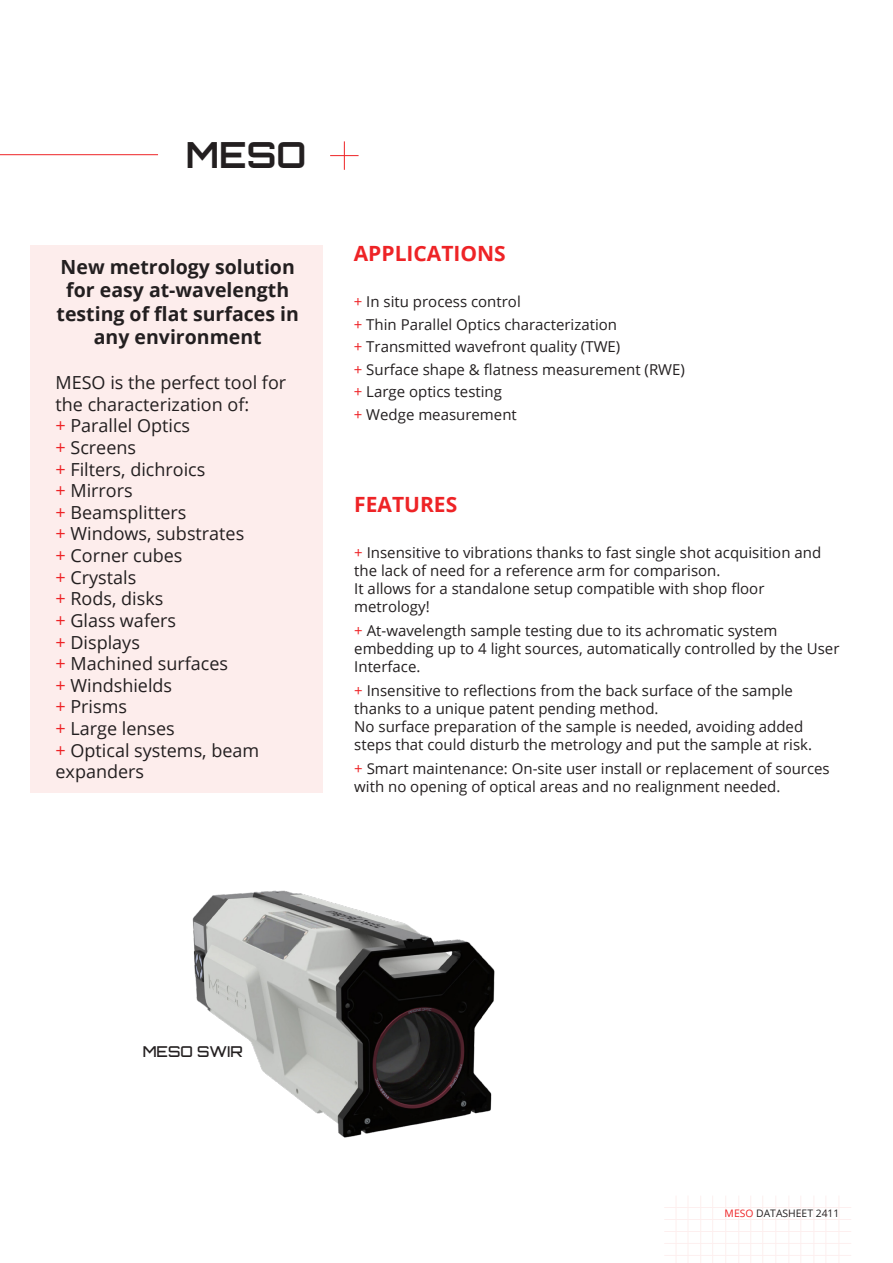
<style>
.page{position:relative;width:893px;height:1263px;background:#fff}
.page>*{position:absolute;margin:0;border:0;box-sizing:border-box;transform-origin:0 0}
.t1{font:700 36px "Orbitron";color:#231f20}
.t2{font:700 21px "Open Sans";color:#ee2326}
.t3{font:700 19.5px/23.4px "Open Sans";color:#231f20;text-align:center}
.t4{font:18px/21.6px "Open Sans";color:#231f20}
.t5{font:15px/18px "Open Sans";color:#231f20}
.t6{font:500 15px "Orbitron";color:#231f20}
.t7{font:10.35px "Open Sans";color:#231f20}
.s1{color:#ee2326}
</style>
<div class="page">
<div style="left:30px;top:245px;width:293px;height:547px;background:#fdedec"></div>
<hr style="left:0;top:154px;width:158px;height:1px;background:#ee2326">
<svg style="left:330px;top:141px;width:29px;height:29px"></svg>
<hr style="left:839px;top:1195px;width:1px;height:68px;background:#e9342b">
<hr style="left:826px;top:1195px;width:1px;height:68px;background:#e9342b">
<hr style="left:814px;top:1195px;width:1px;height:68px;background:#e9342b">
<hr style="left:801px;top:1195px;width:1px;height:68px;background:#e9342b">
<hr style="left:789px;top:1195px;width:1px;height:68px;background:#e9342b">
<hr style="left:775px;top:1195px;width:1px;height:68px;background:#e9342b">
<hr style="left:762px;top:1195px;width:1px;height:68px;background:#e9342b">
<hr style="left:750px;top:1195px;width:1px;height:68px;background:#e9342b">
<hr style="left:738px;top:1195px;width:1px;height:68px;background:#e9342b">
<hr style="left:725px;top:1195px;width:1px;height:68px;background:#e9342b">
<hr style="left:712px;top:1195px;width:1px;height:68px;background:#e9342b">
<hr style="left:700px;top:1195px;width:1px;height:68px;background:#e9342b">
<hr style="left:688px;top:1195px;width:1px;height:68px;background:#e9342b">
<hr style="left:676px;top:1195px;width:1px;height:68px;background:#e9342b">
<hr style="left:664px;top:1255px;width:187px;height:1px;background:#e9342b">
<hr style="left:664px;top:1243px;width:187px;height:1px;background:#e9342b">
<hr style="left:664px;top:1231px;width:187px;height:1px;background:#e9342b">
<hr style="left:664px;top:1219px;width:187px;height:1px;background:#e9342b">
<hr style="left:664px;top:1207px;width:187px;height:1px;background:#e9342b">
<img style="left:192px;top:890px;width:303px;height:248px">
<p class="t1" style="left:186px;top:133px;width:122px">MESO</p>
<p class="t3" style="left:57px;top:255px;width:244px">New metrology solution for easy at-wavelength testing of flat surfaces in any environment</p>
<p class="t4" style="left:55px;top:371px;width:232px">MESO is the perfect tool for the characterization of:</p>
<p class="t4" style="left:55px;top:415px;width:136px"><span class="s1">+</span> Parallel Optics</p>
<p class="t4" style="left:55px;top:436px;width:82px"><span class="s1">+</span> Screens</p>
<p class="t4" style="left:55px;top:458px;width:151px"><span class="s1">+</span> Filters, dichroics</p>
<p class="t4" style="left:55px;top:479px;width:79px"><span class="s1">+</span> Mirrors</p>
<p class="t4" style="left:55px;top:501px;width:132px"><span class="s1">+</span> Beamsplitters</p>
<p class="t4" style="left:55px;top:523px;width:190px"><span class="s1">+</span> Windows, substrates</p>
<p class="t4" style="left:55px;top:544px;width:129px"><span class="s1">+</span> Corner cubes</p>
<p class="t4" style="left:55px;top:566px;width:82px"><span class="s1">+</span> Crystals</p>
<p class="t4" style="left:55px;top:587px;width:109px"><span class="s1">+</span> Rods, disks</p>
<p class="t4" style="left:55px;top:609px;width:122px"><span class="s1">+</span> Glass wafers</p>
<p class="t4" style="left:55px;top:631px;width:86px"><span class="s1">+</span> Displays</p>
<p class="t4" style="left:55px;top:652px;width:174px"><span class="s1">+</span> Machined surfaces</p>
<p class="t4" style="left:55px;top:674px;width:118px"><span class="s1">+</span> Windshields</p>
<p class="t4" style="left:55px;top:695px;width:73px"><span class="s1">+</span> Prisms</p>
<p class="t4" style="left:55px;top:717px;width:121px"><span class="s1">+</span> Large lenses</p>
<p class="t4" style="left:55px;top:739px;width:205px"><span class="s1">+</span> Optical systems, beam expanders</p>
<p class="t2" style="left:354px;top:239px;width:154px">APPLICATIONS</p>
<p class="t5" style="left:354px;top:293px;width:168px"><span class="s1">+</span> In situ process control</p>
<p class="t5" style="left:354px;top:315px;width:265px"><span class="s1">+</span> Thin Parallel Optics characterization</p>
<p class="t5" style="left:354px;top:338px;width:268px"><span class="s1">+</span> Transmitted wavefront quality (TWE)</p>
<p class="t5" style="left:354px;top:360px;width:333px"><span class="s1">+</span> Surface shape &amp; flatness measurement (RWE)</p>
<p class="t5" style="left:354px;top:383px;width:150px"><span class="s1">+</span> Large optics testing</p>
<p class="t5" style="left:354px;top:405px;width:164px"><span class="s1">+</span> Wedge measurement</p>
<p class="t2" style="left:354px;top:489px;width:105px">FEATURES</p>
<p class="t5" style="left:354px;top:543px;width:468px"><span class="s1">+</span> Insensitive to vibrations thanks to fast single shot acquisition and the lack of need for a reference arm for comparison.</p>
<p class="t5" style="left:354px;top:579px;width:412px">It allows for a standalone setup compatible with shop floor metrology!</p>
<p class="t5" style="left:354px;top:621px;width:487px"><span class="s1">+</span> At-wavelength sample testing due to its achromatic system embedding up to 4 light sources, automatically controlled by the User<br>Interface.</p>
<p class="t5" style="left:354px;top:681px;width:440px"><span class="s1">+</span> Insensitive to reflections from the back surface of the sample thanks to a unique patent pending method.</p>
<p class="t5" style="left:354px;top:717px;width:459px">No surface preparation of the sample is needed, avoiding added steps that could disturb the metrology and put the sample at risk.</p>
<p class="t5" style="left:354px;top:759px;width:477px"><span class="s1">+</span> Smart maintenance: On-site user install or replacement of sources with no opening of optical areas and no realignment needed.</p>
<p class="t6" style="left:143px;top:1042px;width:102px">MESO SWIR</p>
<p class="t7" style="left:725px;top:1206px;width:116px"><span class="s1">MESO</span> DATASHEET 2411</p>
</div>
